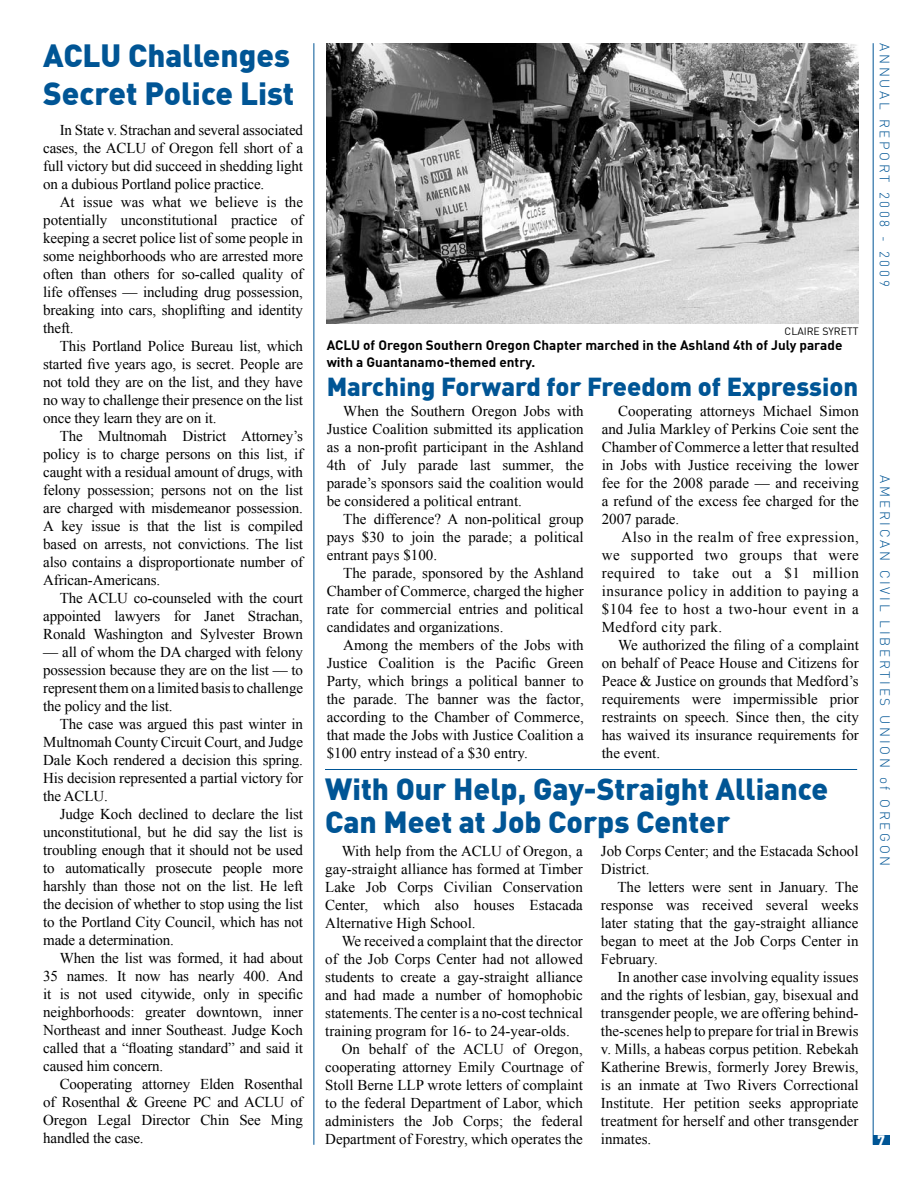
<style>
.page{position:relative;width:918px;height:1188px;background:#fff}
.page>*{position:absolute;margin:0;border:0;box-sizing:border-box;transform-origin:0 0}
.t1{font:900 31.5px/37.8px "DIN";color:#005595}
.t2{font:900 30px/33px "DIN";color:#005595}
.t3{font:900 25.5px "DIN";color:#005595}
.t4{font:15px/18px "Times New Roman";color:#000;text-align:justify}
.t5{font:700 13.5px/16.2px "DIN";color:#000}
.t6{font:300 13.5px "DIN";letter-spacing:.2em;color:#005595}
.t7{font:900 13.5px "DIN";color:#fff}
.t8{font:10.5px "DIN";color:#000}
</style>
<div class="page">
<hr style="left:873px;top:43px;width:1px;height:1102px;background:#005595">
<div style="left:873px;top:1135px;width:17px;height:10px;background:#005595"></div>
<img style="left:327px;top:43px;width:532px;height:281px">
<hr style="left:325px;top:769px;width:532px;height:1px;background:#005595">
<hr style="left:314px;top:43px;width:1px;height:1102px;background:#005595">
<h1 class="t1" style="left:43px;top:35px;width:253px">ACLU Challenges<br>Secret Police List</h1>
<p class="t4" style="left:43px;top:121px;width:261px;text-indent:16px">In State v. Strachan and several associated cases, the ACLU of Oregon fell short of a full victory but did succeed in shedding light on a dubious Portland police practice.</p>
<p class="t4" style="left:43px;top:193px;width:261px;text-indent:16px">At issue was what we believe is the potentially unconstitutional practice of keeping a secret police list of some people in some neighborhoods who are arrested more often than others for so-called quality of life offenses — including drug possession, breaking into cars, shoplifting and identity theft.</p>
<p class="t4" style="left:43px;top:337px;width:261px;text-indent:16px">This Portland Police Bureau list, which started five years ago, is secret. People are not told they are on the list, and they have no way to challenge their presence on the list once they learn they are on it.</p>
<p class="t4" style="left:43px;top:427px;width:261px;text-indent:16px">The Multnomah District Attorney’s policy is to charge persons on this list, if caught with a residual amount of drugs, with felony possession; persons not on the list are charged with misdemeanor possession.<br>A key issue is that the list is compiled based on arrests, not convictions. The list also contains a disproportionate number of African-Americans.</p>
<p class="t4" style="left:43px;top:589px;width:261px;text-indent:16px">The ACLU co-counseled with the court appointed lawyers for Janet Strachan, Ronald Washington and Sylvester Brown</p>
<p class="t4" style="left:43px;top:643px;width:261px">— all of whom the DA charged with felony possession because they are on the list — to represent them on a limited basis to challenge the policy and the list.</p>
<p class="t4" style="left:43px;top:715px;width:261px;text-indent:16px">The case was argued this past winter in Multnomah County Circuit Court, and Judge Dale Koch rendered a decision this spring.<br>His decision represented a partial victory for the ACLU.</p>
<p class="t4" style="left:43px;top:805px;width:261px;text-indent:16px">Judge Koch declined to declare the list unconstitutional, but he did say the list is troubling enough that it should not be used to automatically prosecute people more harshly than those not on the list. He left the decision of whether to stop using the list to the Portland City Council, which has not made a determination.</p>
<p class="t4" style="left:43px;top:949px;width:261px;text-indent:16px">When the list was formed, it had about 35 names. It now has nearly 400. And it is not used citywide, only in specific neighborhoods: greater downtown, inner Northeast and inner Southeast. Judge Koch called that a “floating standard” and said it caused him concern.</p>
<p class="t4" style="left:43px;top:1075px;width:261px;text-indent:16px">Cooperating attorney Elden Rosenthal of Rosenthal &amp; Greene PC and ACLU of Oregon Legal Director Chin See Ming handled the case.</p>
<p class="t8" style="left:785px;top:324px;width:75px">CLAIRE SYRETT</p>
<p class="t5" style="left:327px;top:337px;width:517px">ACLU of Oregon Southern Oregon Chapter marched in the Ashland 4th of July parade with a Guantanamo-themed entry.</p>
<h3 class="t3" style="left:327px;top:369px;width:533px">Marching Forward for Freedom of Expression</h3>
<p class="t4" style="left:327px;top:402px;width:259px;text-indent:16px">When the Southern Oregon Jobs with Justice Coalition submitted its application as a non-profit participant in the Ashland 4th of July parade last summer, the parade’s sponsors said the coalition would be considered a political entrant.</p>
<p class="t4" style="left:327px;top:510px;width:259px;text-indent:16px">The difference? A non-political group pays $30 to join the parade; a political entrant pays $100.</p>
<p class="t4" style="left:327px;top:564px;width:259px;text-indent:16px">The parade, sponsored by the Ashland Chamber of Commerce, charged the higher rate for commercial entries and political candidates and organizations.</p>
<p class="t4" style="left:327px;top:636px;width:259px;text-indent:16px">Among the members of the Jobs with Justice Coalition is the Pacific Green Party, which brings a political banner to the parade. The banner was the factor, according to the Chamber of Commerce, that made the Jobs with Justice Coalition a $100 entry instead of a $30 entry.</p>
<p class="t4" style="left:602px;top:402px;width:259px;text-indent:16px">Cooperating attorneys Michael Simon and Julia Markley of Perkins Coie sent the Chamber of Commerce a letter that resulted in Jobs with Justice receiving the lower fee for the 2008 parade — and receiving a refund of the excess fee charged for the 2007 parade.</p>
<p class="t4" style="left:602px;top:528px;width:259px;text-indent:20px">Also in the realm of free expression, we supported two groups that were required to take out a $1 million insurance policy in addition to paying a $104 fee to host a two-hour event in a Medford city park.</p>
<p class="t4" style="left:602px;top:636px;width:259px;text-indent:16px">We authorized the filing of a complaint on behalf of Peace House and Citizens for Peace &amp; Justice on grounds that Medford’s requirements were impermissible prior restraints on speech. Since then, the city has waived its insurance requirements for the event.</p>
<h2 class="t2" style="left:325px;top:771px;width:505px">With Our Help, Gay-Straight Alliance<br>Can Meet at Job Corps Center</h2>
<p class="t4" style="left:325px;top:841px;width:259px;text-indent:16px">With help from the ACLU of Oregon, a gay-straight alliance has formed at Timber Lake Job Corps Civilian Conservation Center, which also houses Estacada Alternative High School.</p>
<p class="t4" style="left:342px;top:931px;width:243px">We received a complaint that the director</p>
<p class="t4" style="left:325px;top:949px;width:259px">of the Job Corps Center had not allowed</p>
<p class="t4" style="left:325px;top:967px;width:259px">students to create a gay-straight alliance</p>
<p class="t4" style="left:325px;top:985px;width:259px">and had made a number of homophobic</p>
<p class="t4" style="left:325px;top:1003px;width:259px">statements. The center is a no-cost technical</p>
<p class="t4" style="left:325px;top:1021px;width:246px">training program for 16- to 24-year-olds.</p>
<p class="t4" style="left:342px;top:1039px;width:243px">On behalf of the ACLU of Oregon,</p>
<p class="t4" style="left:325px;top:1057px;width:259px">cooperating attorney Emily Courtnage of</p>
<p class="t4" style="left:325px;top:1075px;width:259px">Stoll Berne LLP wrote letters of complaint</p>
<p class="t4" style="left:325px;top:1093px;width:259px">to the federal Department of Labor, which</p>
<p class="t4" style="left:325px;top:1111px;width:259px">administers the Job Corps; the federal</p>
<p class="t4" style="left:325px;top:1129px;width:259px">Department of Forestry, which operates the</p>
<p class="t4" style="left:601px;top:841px;width:259px">Job Corps Center; and the Estacada School<br>District.</p>
<p class="t4" style="left:601px;top:877px;width:259px;text-indent:16px">The letters were sent in January. The response was received several weeks later stating that the gay-straight alliance began to meet at the Job Corps Center in February.</p>
<p class="t4" style="left:601px;top:967px;width:259px;text-indent:16px">In another case involving equality issues and the rights of lesbian, gay, bisexual and transgender people, we are offering behind&shy;the-scenes help to prepare for trial in Brewis v. Mills, a habeas corpus petition. Rebekah Katherine Brewis, formerly Jorey Brewis, is an inmate at Two Rivers Correctional Institute. Her petition seeks appropriate treatment for herself and other transgender inmates.</p>
<p class="t6" style="left:893px;top:43px;width:245px;rotate:90deg">ANNUAL REPORT 2008 - 2009</p>
<p class="t6" style="left:893px;top:475px;width:392px;rotate:90deg">AMERICAN CIVIL LIBERTIES UNION of OREGON</p>
<p class="t7" style="left:878px;top:1131px;width:9px">7</p>
</div>
